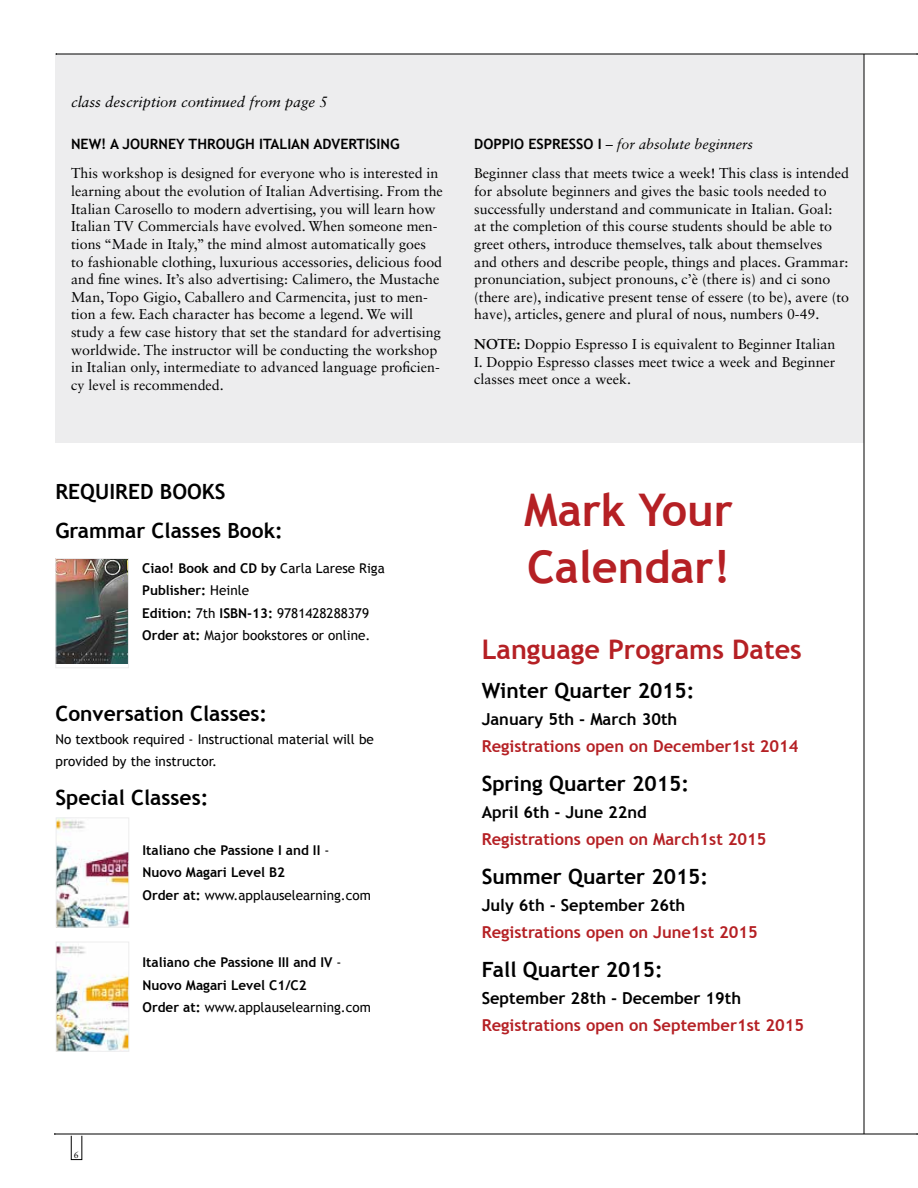
<style>
.page{position:relative;width:918px;height:1188px;background:#fff}
.page>*{position:absolute;margin:0;border:0;box-sizing:border-box;transform-origin:0 0}
.t1{font:700 45px/57px "Trebuchet MS";color:#b52024}
.t2{font:700 27px "Trebuchet MS";color:#b52024}
.t3{font:700 21px/39px "Trebuchet MS";color:#000}
.t4{font:700 16.5px "Trebuchet MS";color:#b52024}
.t5{font:700 16.5px "Trebuchet MS";color:#000}
.t6{font:italic 15px "Sabon LT Std";color:#000}
.t7{font:14.25px/17.7px "Sabon LT Std";color:#000}
.t8{font:700 14.25px "Trebuchet MS";color:#000}
.t9{font:13.5px/22.5px "Trebuchet MS";color:#000}
.t10{font:700 13.5px/22.5px "Trebuchet MS";color:#000}
.t11{font:9px "Sabon LT Std";color:#000}
.s1{font-family:"Trebuchet MS";font-weight:700}
.s2{font-style:italic}
.s3{font-weight:700}
.s4{font-weight:400}
</style>
<div class="page">
<div style="left:55px;top:55px;width:809px;height:388px;background:#ededee"></div>
<hr style="left:55px;top:1134px;width:862px;height:1px;background:#000">
<hr style="left:56px;top:54px;width:861px;height:1px;background:#000">
<hr style="left:864px;top:54px;width:1px;height:1080px;background:#000">
<img style="left:57px;top:560px;width:70px;height:104px">
<div style="left:55px;top:558px;width:74px;height:110px;border:1px solid #ededee"></div>
<img style="left:58px;top:820px;width:69px;height:105px">
<div style="left:56px;top:818px;width:73px;height:109px;border:1px solid #ededee"></div>
<img style="left:58px;top:944px;width:69px;height:106px">
<div style="left:56px;top:942px;width:73px;height:110px;border:1px solid #ededee"></div>
<p class="t6" style="left:71px;top:93px;width:258px">class description continued from page 5</p>
<p class="t8" style="left:71px;top:135px;width:330px">NEW! A JOURNEY THROUGH ITALIAN ADVERTISING</p>
<p class="t7" style="left:71px;top:164px;width:373px">This workshop is designed for everyone who is interested in learning about the evolution of Italian Advertising. From the Italian Carosello to modern advertising, you will learn how Italian TV Commercials have evolved. When someone men&shy;tions “Made in Italy,” the mind almost automatically goes<br>to fashionable clothing, luxurious accessories, delicious food and fine wines. It’s also advertising: Calimero, the Mustache Man, Topo Gigio, Caballero and Carmencita, just to men&shy;tion a few. Each character has become a legend. We will study a few case history that set the standard for advertising worldwide. The instructor will be conducting the workshop in Italian only, intermediate to advanced language proficien&shy;cy level is recommended.</p>
<p class="t7" style="left:474px;top:129px;width:376px;line-height:29.7px"><span class="s1">DOPPIO ESPRESSO I</span> – <span class="s2">for absolute beginners<br></span>Beginner class that meets twice a week! This class is intended</p>
<p class="t7" style="left:474px;top:182px;width:376px">for absolute beginners and gives the basic tools needed to successfully understand and communicate in Italian. Goal:<br>at the completion of this course students should be able to greet others, introduce themselves, talk about themselves<br>and others and describe people, things and places. Grammar: pronunciation, subject pronouns, c’è (there is) and ci sono (there are), indicative present tense of essere (to be), avere (to have), articles, genere and plural of nous, numbers 0-49.</p>
<p class="t7" style="left:474px;top:335px;width:363px;text-align:justify"><span class="s3">NOTE:</span> Doppio Espresso I is equivalent to Beginner Italian I. Doppio Espresso classes meet twice a week and Beginner classes meet once a week.</p>
<h3 class="t3" style="left:55px;top:472px;width:229px">REQUIRED BOOKS<br>Grammar Classes Book:</h3>
<p class="t9" style="left:142px;top:557px;width:244px"><span class="s3">Ciao! Book and CD by</span> Carla Larese Riga<br><span class="s3">Publisher:</span> Heinle<br><span class="s3">Edition:</span> 7th <span class="s3">ISBN-13:</span> 9781428288379<br><span class="s3">Order at:</span> Major bookstores or online.</p>
<h3 class="t3" style="left:55px;top:694px;width:213px">Conversation Classes:</h3>
<p class="t9" style="left:55px;top:728px;width:320px">No textbook required - Instructional material will be provided by the instructor.</p>
<h3 class="t3" style="left:55px;top:778px;width:154px">Special Classes:</h3>
<p class="t10" style="left:143px;top:839px;width:230px">Italiano che Passione I and II <span class="s4">-<br></span>Nuovo Magari Level B2<br>Order at: <span class="s4">www.applauselearning.com</span></p>
<p class="t10" style="left:143px;top:951px;width:230px">Italiano che Passione III and IV <span class="s4">-<br></span>Nuovo Magari Level C1/C2<br>Order at: <span class="s4">www.applauselearning.com</span></p>
<h1 class="t1" style="left:524px;top:481px;width:210px">Mark Your<br>Calendar!</h1>
<h2 class="t2" style="left:482px;top:633px;width:322px">Language Programs Dates</h2>
<h3 class="t3" style="left:482px;top:671px;width:214px">Winter Quarter 2015:</h3>
<p class="t5" style="left:482px;top:709px;width:197px">January 5th - March 30th</p>
<p class="t4" style="left:482px;top:736px;width:318px">Registrations open on December1st 2014</p>
<h3 class="t3" style="left:482px;top:764px;width:209px">Spring Quarter 2015:</h3>
<p class="t5" style="left:482px;top:802px;width:167px">April 6th - June 22nd</p>
<p class="t4" style="left:482px;top:829px;width:286px">Registrations open on March1st 2015</p>
<h3 class="t3" style="left:482px;top:857px;width:228px">Summer Quarter 2015:</h3>
<p class="t5" style="left:482px;top:895px;width:205px">July 6th - September 26th</p>
<p class="t4" style="left:482px;top:922px;width:278px">Registrations open on June1st 2015</p>
<h3 class="t3" style="left:482px;top:950px;width:183px">Fall Quarter 2015:</h3>
<p class="t5" style="left:482px;top:988px;width:261px">September 28th - December 19th</p>
<p class="t4" style="left:482px;top:1015px;width:324px">Registrations open on September1st 2015</p>
<p class="t11" style="left:74px;top:1149px;width:7px">6</p>
</div>
